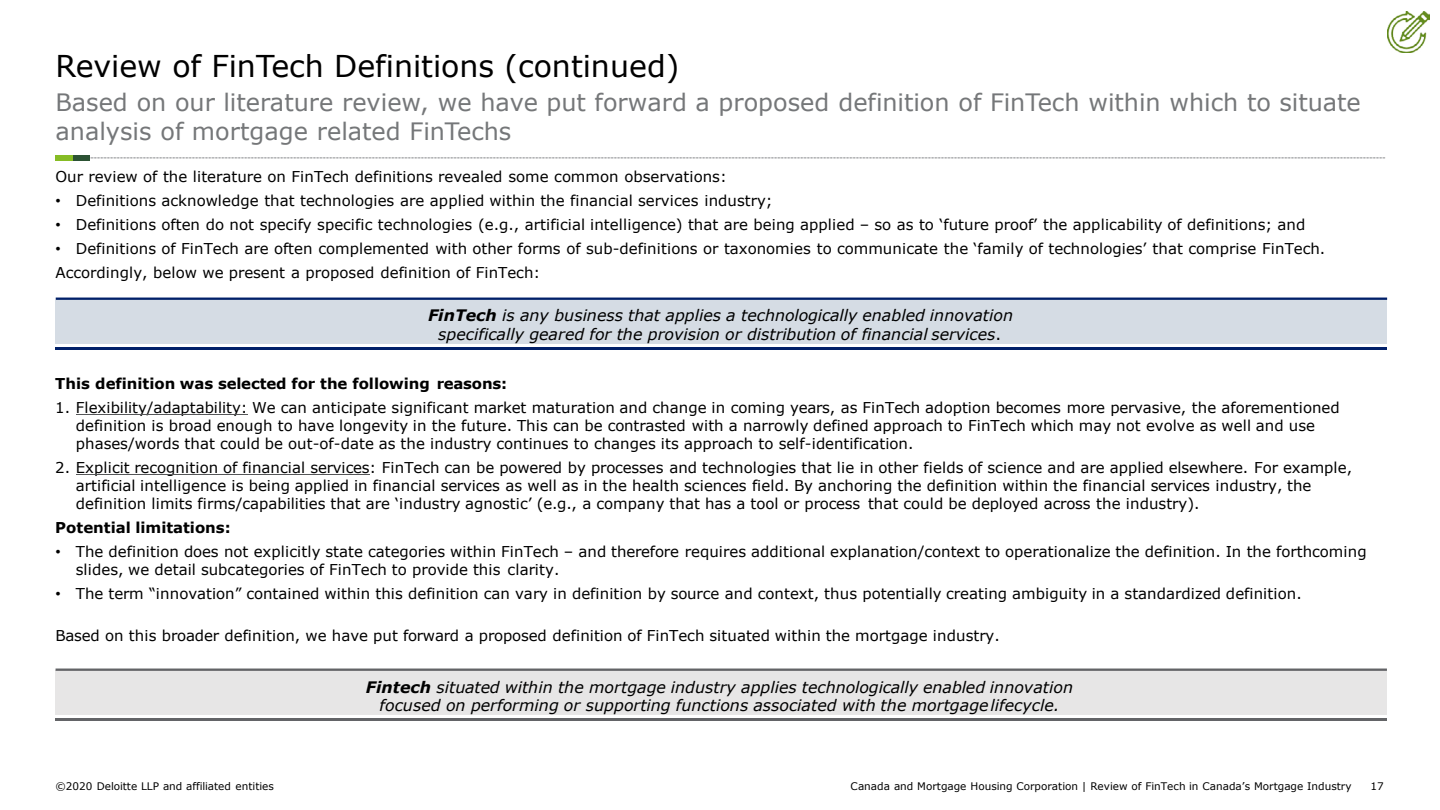
<style>
.page{position:relative;width:1440px;height:810px;background:#fff}
.page>*{position:absolute;margin:0;border:0;box-sizing:border-box;transform-origin:0 0}
.t1{font:30px "Verdana";color:#000}
.t2{font:24px/28.8px "Verdana";color:#757779}
.t3{font:italic 15.9px/18.9px "Verdana";color:#000;text-align:center}
.t4{font:15px/18px "Verdana";color:#000}
.t5{font:700 15px "Verdana";letter-spacing:-.005em;color:#000}
.t6{font:10.5px "Verdana";color:#000}
.s1{font-family:"Arial"}
.s2{font-weight:700}
.s3{font-style:normal}
</style>
<div class="page">
<img style="left:1387px;top:11px;width:42px;height:41px">
<div style="left:55px;top:301px;width:1332px;height:43px;background:#d5dce4"></div>
<hr style="left:56px;top:298px;width:1331px;height:2px;background:#012069">
<hr style="left:56px;top:348px;width:1331px;height:2px;background:#012069">
<hr style="left:76px;top:414px;width:172px;height:1px;background:#555658">
<hr style="left:76px;top:474px;width:293px;height:1px;background:#555658">
<div style="left:55px;top:671px;width:1332px;height:44px;background:#e7e6e6"></div>
<hr style="left:56px;top:669px;width:1331px;height:2px;background:#636467">
<hr style="left:55px;top:719px;width:1332px;height:2px;background:#636467">
<svg style="left:89px;top:157px;width:1296px;height:1px"></svg>
<div style="left:55px;top:155px;width:18px;height:6px;background:#86bc25"></div>
<div style="left:73px;top:155px;width:16px;height:6px;background:#2c5234"></div>
<h1 class="t1" style="left:56px;top:46px;width:625px">Review of FinTech Definitions (continued)</h1>
<h2 class="t2" style="left:56px;top:87px;width:1307px">Based on our literature review, we have put forward a proposed definition of FinTech within which to situate analysis of mortgage related FinTechs</h2>
<p class="t4" style="left:56px;top:168px;width:673px">Our review of the literature on FinTech definitions revealed some common observations:</p>
<p class="t4" style="left:56px;top:192px;width:719px"><span class="s1">•</span> Definitions acknowledge that technologies are applied within the financial services industry;</p>
<p class="t4" style="left:56px;top:216px;width:1251px"><span class="s1">•</span> Definitions often do not specify specific technologies (e.g., artificial intelligence) that are being applied – so as to ‘future proof’ the applicability of definitions; and</p>
<p class="t4" style="left:56px;top:237px;width:1271px;line-height:24px"><span class="s1">•</span> Definitions of FinTech are often complemented with other forms of sub-definitions or taxonomies to communicate the ‘family of technologies’ that comprise FinTech.<br>Accordingly, below we present a proposed definition of FinTech:</p>
<p class="t3" style="left:428px;top:306px;width:586px"><span class="s2">FinTech</span> is any business that applies a technologically enabled innovation specifically geared for the provision or distribution of financial services<span class="s3">.</span></p>
<p class="t5" style="left:55px;top:373px;width:453px">This definition was selected for the following reasons:</p>
<p class="t4" style="left:76px;top:398px;width:1265px;text-indent:-21px">1. Flexibility/adaptability: We can anticipate significant market maturation and change in coming years, as FinTech adoption becomes more pervasive, the aforementioned definition is broad enough to have longevity in the future. This can be contrasted with a narrowly defined approach to FinTech which may not evolve as well and use phases/words that could be out-of-date as the industry continues to changes its approach to self-identification.</p>
<p class="t4" style="left:76px;top:458px;width:1278px;text-indent:-21px">2. Explicit recognition of financial services: FinTech can be powered by processes and technologies that lie in other fields of science and are applied elsewhere. For example, artificial intelligence is being applied in financial services as well as in the health sciences field. By anchoring the definition within the financial services industry, the definition limits firms/capabilities that are ‘industry agnostic’ (e.g., a company that has a tool or process that could be deployed across the industry).</p>
<p class="t5" style="left:55px;top:517px;width:177px">Potential limitations:</p>
<p class="t4" style="left:76px;top:542px;width:1292px;text-indent:-20px"><span class="s1">•</span> The definition does not explicitly state categories within FinTech – and therefore requires additional explanation/context to operationalize the definition. In the forthcoming slides, we detail subcategories of FinTech to provide this clarity.</p>
<p class="t4" style="left:56px;top:584px;width:1247px"><span class="s1">•</span> The term “innovation” contained within this definition can vary in definition by source and context, thus potentially creating ambiguity in a standardized definition.</p>
<p class="t4" style="left:55px;top:626px;width:946px">Based on this broader definition, we have put forward a proposed definition of FinTech situated within the mortgage industry.</p>
<p class="t3" style="left:366px;top:677px;width:709px"><span class="s2">Fintech</span> situated within the mortgage industry applies technologically enabled innovation focused on performing or supporting functions associated with the mortgagelifecycle.</p>
<p class="t6" style="left:56px;top:779px;width:220px">©2020 Deloitte LLP and affiliated entities</p>
<p class="t6" style="left:850px;top:779px;width:502px">Canada and Mortgage Housing Corporation | Review of FinTech in Canada’s Mortgage Industry</p>
<p class="t6" style="left:1370px;top:779px;width:15px">17</p>
</div>
